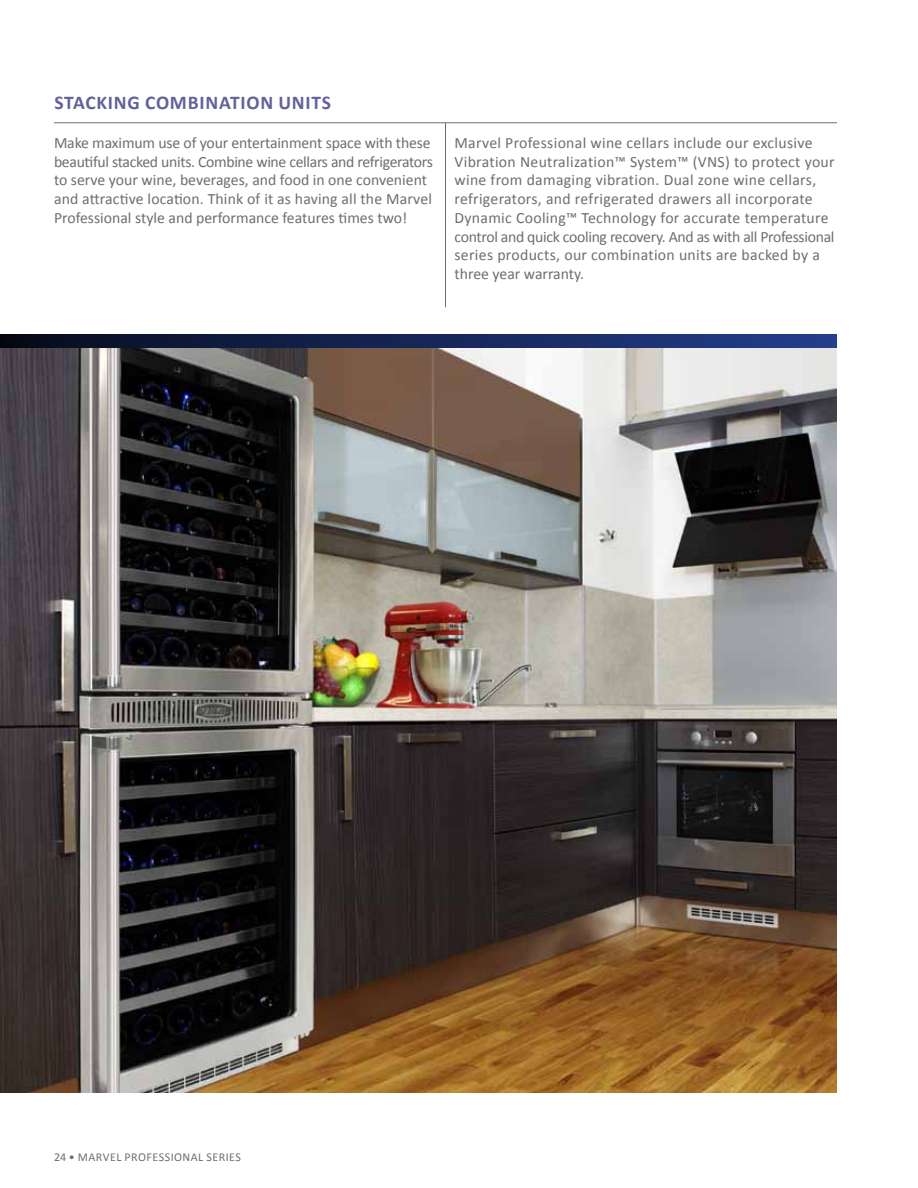
<style>
.page{position:relative;width:918px;height:1188px;background:#fff}
.page>*{position:absolute;margin:0;border:0;box-sizing:border-box;transform-origin:0 0}
.t1{font:700 19.5px "Calibri";letter-spacing:.04em;color:#63619a}
.t2{font:15.75px/18.8px "Calibri";letter-spacing:.005em;color:#6d6e71}
.t3{font:12px "Calibri";letter-spacing:.04em;color:#6d6e71}
</style>
<div class="page">
<img style="left:0;top:348px;width:837px;height:745px">
<svg style="left:0;top:334px;width:837px;height:14px;background:#152555"></svg>
<hr style="left:445px;top:123px;width:1px;height:184px;background:#6d6e71">
<hr style="left:54px;top:123px;width:783px;height:1px;background:#6d6e71">
<p class="t1" style="left:54px;top:91px;width:278px">STACKING COMBINATION UNITS</p>
<p class="t2" style="left:54px;top:133px;width:380px">Make maximum use of your entertainment space with these beautiful stacked units. Combine wine cellars and refrigerators to serve your wine, beverages, and food in one convenient and attractive location. Think of it as having all the Marvel Professional style and performance features times two!</p>
<p class="t2" style="left:455px;top:133px;width:382px">Marvel Professional wine cellars include our exclusive Vibration Neutralization™ System™ (VNS) to protect your wine from damaging vibration. Dual zone wine cellars, refrigerators, and refrigerated drawers all incorporate Dynamic Cooling™ Technology for accurate temperature control and quick cooling recovery. And as with all Professional series products, our combination units are backed by a three year warranty.</p>
<p class="t3" style="left:54px;top:1149px;width:188px">24 • MARVEL PROFESSIONAL SERIES</p>
</div>
